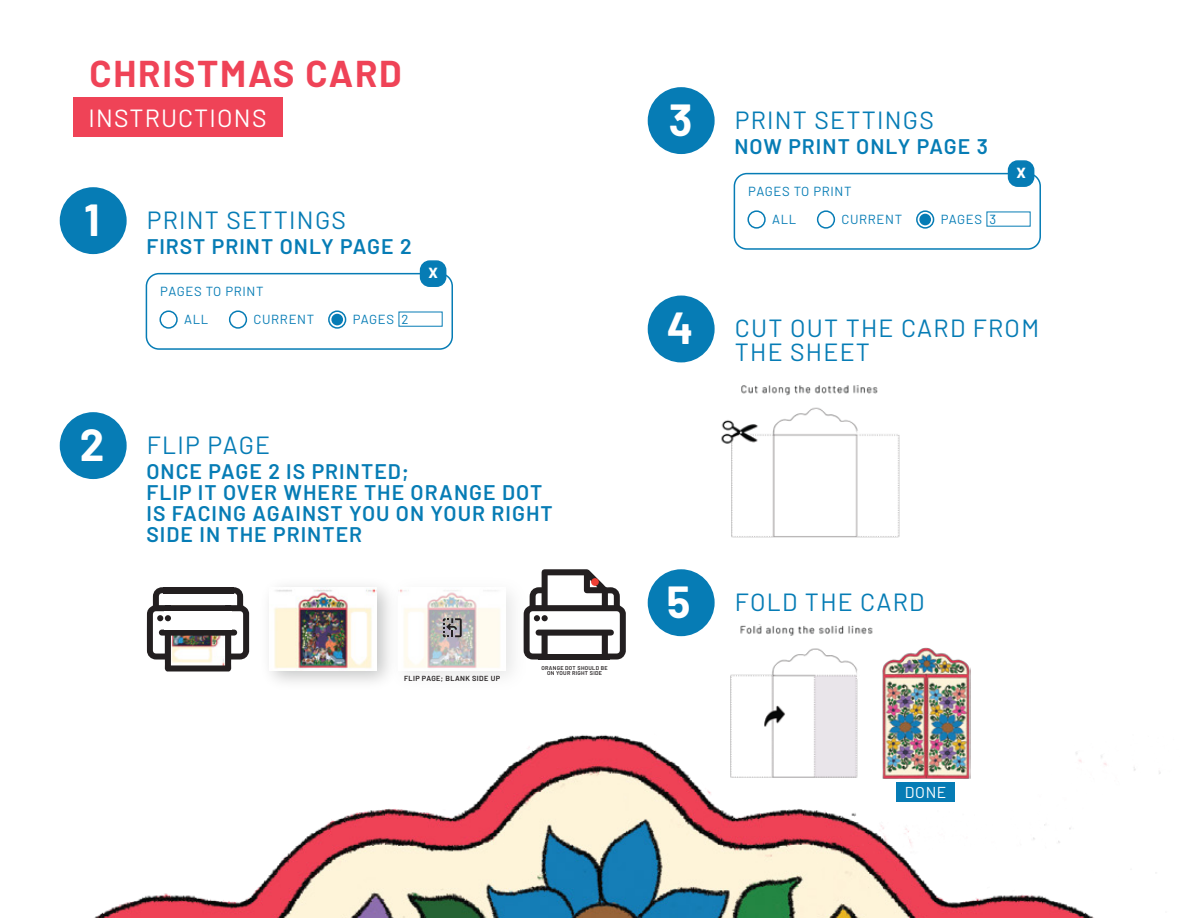
<style>
.page{position:relative;width:1188px;height:918px;background:#fff}
.page>*{position:absolute;margin:0;border:0;box-sizing:border-box;transform-origin:0 0}
.t1{font:700 43.95px "Barlow";color:#fff}
.t2{font:700 36.45px "Barlow";letter-spacing:.05em;color:#ef4357}
.t3{font:24.9px/24px "Barlow";letter-spacing:.05em;color:#067cb5}
.t4{font:24.9px "Barlow";letter-spacing:.05em;color:#fff}
.t5{font:600 21.15px/21px "Barlow";letter-spacing:.05em;color:#067cb5}
.t6{font:15.75px "Barlow";color:#fff}
.t7{font:800 14.55px "Barlow";color:#fff}
.t8{font:13.2px/28.2px "Barlow";letter-spacing:.05em;color:#067cb5}
.t9{font:600 7.35px "Barlow";letter-spacing:.05em;color:#231f20}
.t10{font:600 5.55px/5.6px "Barlow";letter-spacing:.05em;color:#231f20;text-align:center}
.s1{font-weight:700;font-size:43.95px;color:#fff}
</style>
<div class="page">
<img style="left:712px;top:608px;width:161px;height:116px">
<div style="left:735px;top:606px;width:54px;height:18px;background:#fff"></div>
<img style="left:94px;top:724px;width:1067px;height:194px">
<img style="left:273px;top:588px;width:103px;height:82px">
<div style="left:73px;top:97px;width:210px;height:39px;background:#ef4357"></div>
<div style="left:60px;top:187px;width:67px;height:67px;background:#067cb5;border-radius:50%"></div>
<div style="left:146px;top:273px;width:307px;height:77px;border:2px solid #067cb5;border-radius:13px"></div>
<div style="left:421px;top:261px;width:25px;height:25px;background:#067cb5;border-radius:9px"></div>
<div style="left:420px;top:260px;width:26px;height:27px;border:2px solid #067cb5;border-radius:9px"></div>
<div style="left:159px;top:310px;width:19px;height:19px;border:2px solid #067cb5;border-radius:50%"></div>
<div style="left:229px;top:310px;width:18px;height:19px;border:2px solid #067cb5;border-radius:50%"></div>
<div style="left:328px;top:310px;width:18px;height:19px;border:2px solid #067cb5;border-radius:50%"></div>
<div style="left:332px;top:315px;width:10px;height:10px;background:#067cb5;border-radius:50%"></div>
<div style="left:331px;top:314px;width:12px;height:11px;border:2px solid #067cb5;border-radius:50%"></div>
<div style="left:648px;top:87px;width:67px;height:67px;background:#067cb5;border-radius:50%"></div>
<div style="left:734px;top:173px;width:307px;height:77px;border:2px solid #067cb5;border-radius:13px"></div>
<div style="left:1009px;top:161px;width:25px;height:25px;background:#067cb5;border-radius:9px"></div>
<div style="left:1008px;top:160px;width:26px;height:27px;border:2px solid #067cb5;border-radius:9px"></div>
<div style="left:747px;top:210px;width:19px;height:19px;border:2px solid #067cb5;border-radius:50%"></div>
<div style="left:817px;top:210px;width:18px;height:19px;border:2px solid #067cb5;border-radius:50%"></div>
<div style="left:916px;top:210px;width:18px;height:19px;border:2px solid #067cb5;border-radius:50%"></div>
<div style="left:920px;top:214px;width:10px;height:11px;background:#067cb5;border-radius:50%"></div>
<div style="left:919px;top:214px;width:12px;height:11px;border:2px solid #067cb5;border-radius:50%"></div>
<div style="left:648px;top:296px;width:67px;height:66px;background:#067cb5;border-radius:50%"></div>
<div style="left:60px;top:412px;width:67px;height:67px;background:#067cb5;border-radius:50%"></div>
<svg style="left:524px;top:569px;width:102px;height:91px"></svg>
<div style="left:538px;top:654px;width:71px;height:6px;background:#231f20"></div>
<div style="left:591px;top:578px;width:8px;height:8px;background:#ef3f34;border-radius:50%"></div>
<svg style="left:147px;top:587px;width:102px;height:84px"></svg>
<svg style="left:399px;top:588px;width:107px;height:82px"></svg>
<svg style="left:443px;top:618px;width:19px;height:19px"></svg>
<img style="left:721px;top:385px;width:179px;height:153px">
<div style="left:648px;top:569px;width:67px;height:67px;background:#067cb5;border-radius:50%"></div>
<img style="left:882px;top:647px;width:88px;height:133px">
<div style="left:897px;top:782px;width:58px;height:20px;background:#067cb5"></div>
<h2 class="t2" style="left:89px;top:47px;width:314px">CHRISTMAS CARD</h2>
<p class="t4" style="left:88px;top:100px;width:180px">INSTRUCTIONS</p>
<h1 class="t1" style="left:84px;top:188px;width:17px">1</h1>
<h1 class="t1" style="left:80px;top:413px;width:26px">2</h1>
<p class="t3" style="left:147px;top:206px;width:201px">PRINT SETTINGS</p>
<p class="t5" style="left:146px;top:234px;width:267px">FIRST PRINT ONLY PAGE 2</p>
<p class="t8" style="left:184px;top:276px;width:81px;text-indent:-24px">PAGES TO PRINT<br>ALL</p>
<p class="t8" style="left:253px;top:304px;width:62px">CURRENT</p>
<p class="t8" style="left:353px;top:304px;width:57px">PAGES 2</p>
<p class="t7" style="left:429px;top:262px;width:11px">X</p>
<p class="t3" style="left:147px;top:431px;width:125px">FLIP PAGE</p>
<p class="t5" style="left:146px;top:459px;width:408px">ONCE PAGE 2 IS PRINTED;<br>FLIP IT OVER WHERE THE ORANGE DOT<br>IS FACING AGAINST YOU ON YOUR RIGHT<br>SIDE IN THE PRINTER</p>
<p class="t9" style="left:404px;top:673px;width:98px">FLIP PAGE; BLANK SIDE UP</p>
<p class="t10" style="left:541px;top:664px;width:68px">ORANGE DOT SHOULD BE<br>ON YOUR RIGHT SIDE</p>
<h1 class="t1" style="left:669px;top:88px;width:25px">3</h1>
<h1 class="t1" style="left:667px;top:296px;width:28px">4</h1>
<p class="t3" style="left:735px;top:106px;width:201px">PRINT SETTINGS</p>
<p class="t5" style="left:734px;top:134px;width:255px">NOW PRINT ONLY PAGE 3</p>
<p class="t8" style="left:772px;top:176px;width:81px;text-indent:-24px">PAGES TO PRINT<br>ALL</p>
<p class="t8" style="left:841px;top:204px;width:62px">CURRENT</p>
<p class="t8" style="left:941px;top:204px;width:57px">PAGES 3</p>
<p class="t7" style="left:1017px;top:162px;width:11px">X</p>
<p class="t3" style="left:735px;top:315px;width:306px">CUT OUT THE CARD FROM<br>THE SHEET</p>
<p class="t3" style="left:667px;top:588px;width:259px"><span class="s1">5</span> FOLD THE CARD</p>
<p class="t6" style="left:905px;top:781px;width:43px">DONE</p>
</div>
